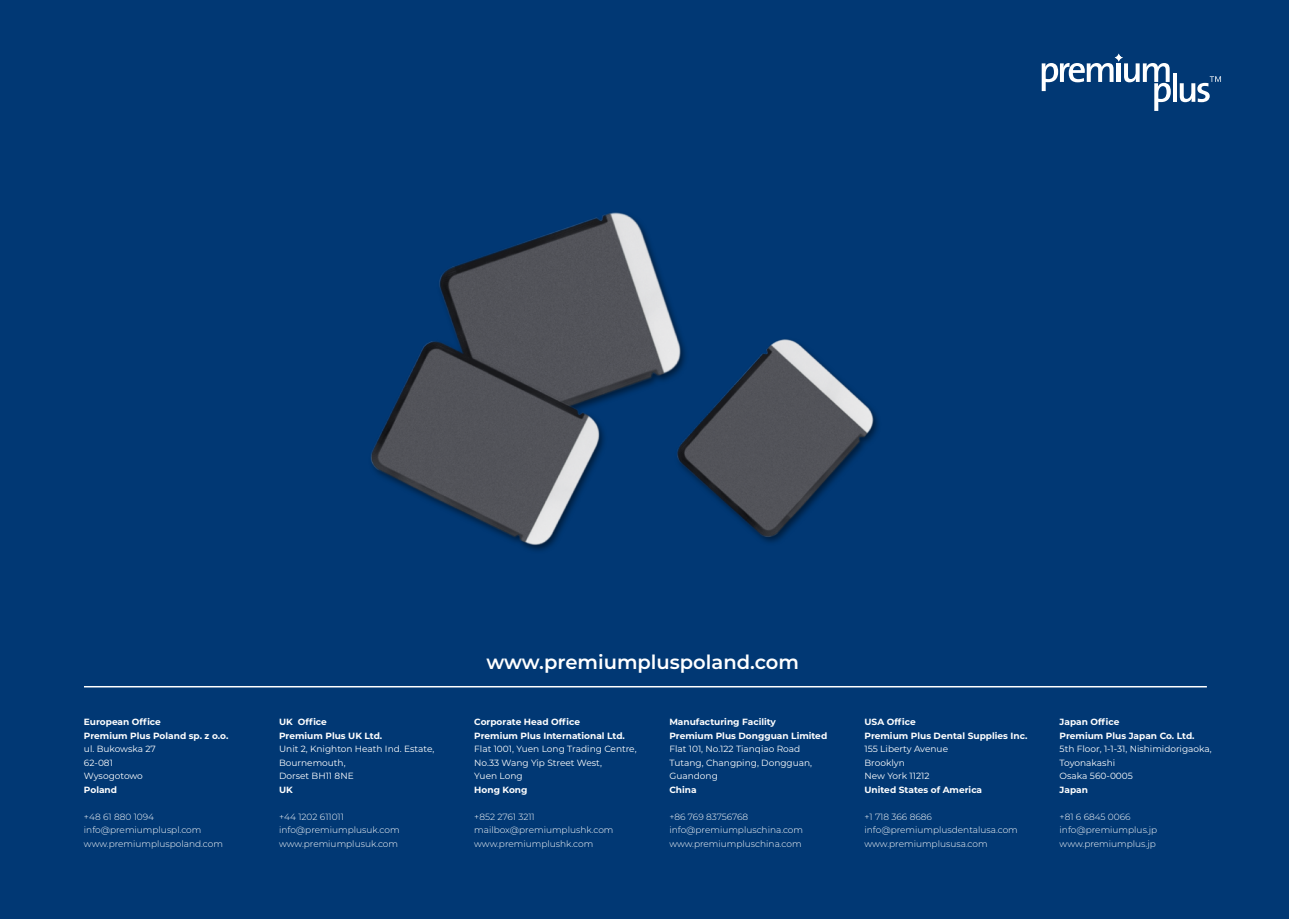
<style>
.page{position:relative;width:1289px;height:919px;background:#fff}
.page>*{position:absolute;margin:0;border:0;box-sizing:border-box;transform-origin:0 0}
.t1{font:600 19.5px "Montserrat";color:#fff}
.t2{font:300 9px/13.5px "Montserrat";color:#fff}
.t3{font:9px/13.5px "Montserrat";color:#fff}
.t4{font:700 9px/13.5px "Montserrat";color:#fff}
</style>
<div class="page">
<div style="left:0;top:0;width:1288px;height:918px;background:#013874"></div>
<hr style="left:84px;top:686px;width:1122px;height:1px;background:#fff">
<svg style="left:1173px;top:74px;width:3px;height:28px"></svg>
<svg style="left:1041px;top:54px;width:129px;height:57px"></svg>
<svg style="left:1179px;top:76px;width:41px;height:26px"></svg>
<img style="left:371px;top:212px;width:507px;height:339px">
<p class="t4" style="left:84px;top:714px;width:146px">European Office<br>Premium Plus Poland sp. z o.o.</p>
<p class="t3" style="left:84px;top:742px;width:73px">ul. Bukowska 27<br>62-081<br>Wysogotowo</p>
<p class="t4" style="left:84px;top:782px;width:35px">Poland</p>
<p class="t2" style="left:84px;top:809px;width:140px">+48 61 880 1094 info@premiumpluspl.com www.premiumpluspoland.com</p>
<p class="t4" style="left:279px;top:714px;width:105px">UK Office<br>Premium Plus UK Ltd.</p>
<p class="t3" style="left:279px;top:742px;width:157px">Unit 2, Knighton Heath Ind. Estate,<br>Bournemouth,<br>Dorset BH11 8NE</p>
<p class="t4" style="left:279px;top:782px;width:15px">UK</p>
<p class="t2" style="left:279px;top:809px;width:122px">+44 1202 611011 info@premiumplusuk.com www.premiumplusuk.com</p>
<h1 class="t1" style="left:486px;top:647px;width:314px">www.premiumpluspoland.com</h1>
<p class="t4" style="left:474px;top:714px;width:152px">Corporate Head Office<br>Premium Plus International Ltd.</p>
<p class="t3" style="left:474px;top:742px;width:164px">Flat 1001, Yuen Long Trading Centre,<br>No.33 Wang Yip Street West,<br>Yuen Long</p>
<p class="t4" style="left:474px;top:782px;width:55px">Hong Kong</p>
<p class="t2" style="left:474px;top:809px;width:141px">+852 2761 3211 mailbox@premiumplushk.com www.premiumplushk.com</p>
<p class="t4" style="left:669px;top:714px;width:159px">Manufacturing Facility<br>Premium Plus Dongguan Limited</p>
<p class="t3" style="left:669px;top:742px;width:144px">Flat 101, No.122 Tianqiao Road<br>Tutang, Changping, Dongguan,<br>Guandong</p>
<p class="t4" style="left:669px;top:782px;width:29px">China</p>
<p class="t2" style="left:669px;top:809px;width:135px">+86 769 83756768 info@premiumpluschina.com www.premiumpluschina.com</p>
<p class="t4" style="left:864px;top:714px;width:165px">USA Office<br>Premium Plus Dental Supplies Inc.</p>
<p class="t3" style="left:864px;top:742px;width:85px">155 Liberty Avenue<br>Brooklyn<br>New York 11212</p>
<p class="t4" style="left:864px;top:782px;width:119px">United States of America</p>
<p class="t2" style="left:864px;top:809px;width:155px">+1 718 366 8686 info@premiumplusdentalusa.com www.premiumplususa.com</p>
<p class="t4" style="left:1059px;top:714px;width:136px">Japan Office<br>Premium Plus Japan Co. Ltd.</p>
<p class="t3" style="left:1059px;top:742px;width:154px">5th Floor, 1-1-31, Nishimidorigaoka,<br>Toyonakashi<br>Osaka 560-0005</p>
<p class="t4" style="left:1059px;top:782px;width:30px">Japan</p>
<p class="t2" style="left:1059px;top:809px;width:99px">+81 6 6845 0066 info@premiumplus.jp www.premiumplus.jp</p>
</div>
